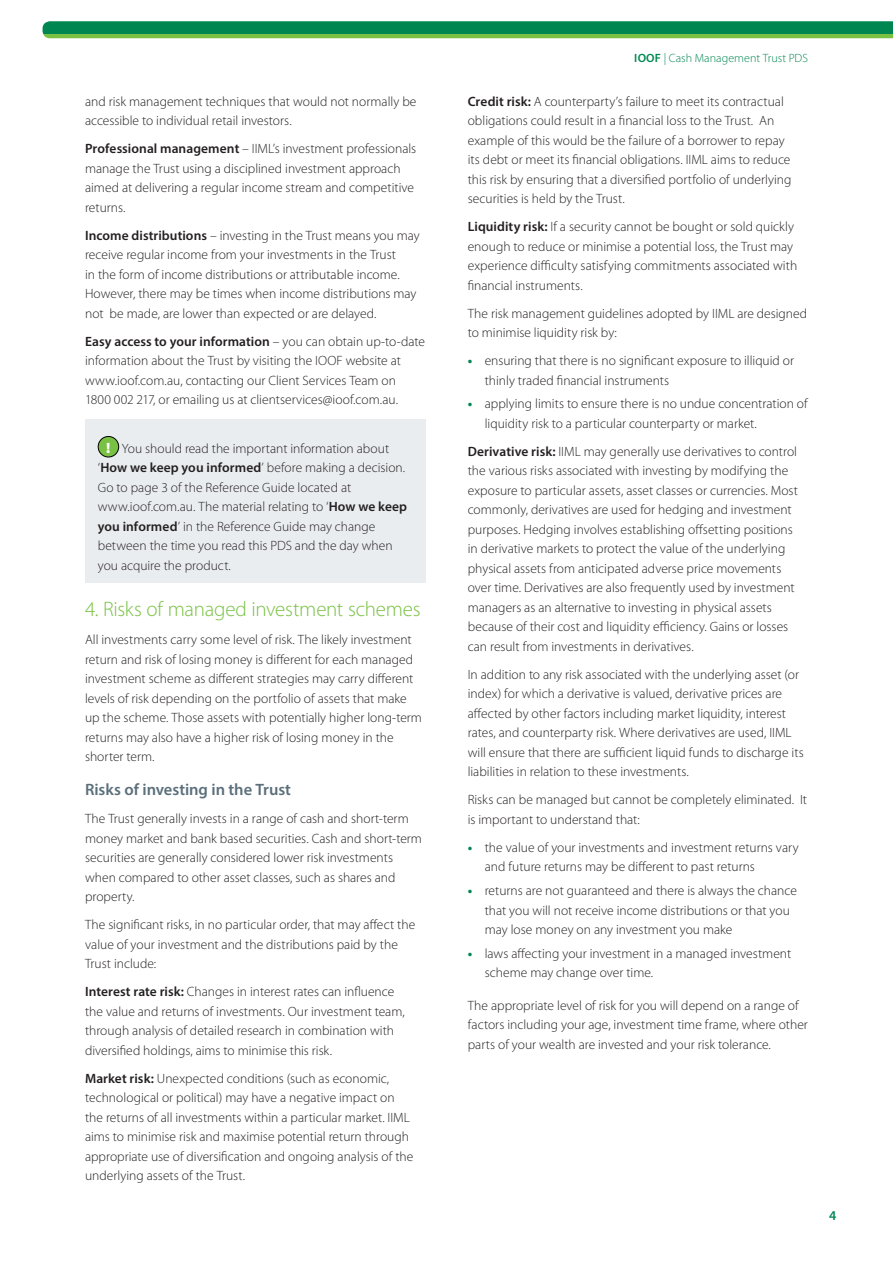
<style>
.page{position:relative;width:893px;height:1263px;background:#fff}
.page>*{position:absolute;margin:0;border:0;box-sizing:border-box;transform-origin:0 0}
.t1{font:300 21px "Myriad Pro";letter-spacing:-.01em;color:#79c142}
.t2{font:600 16.5px "Myriad Pro";letter-spacing:-.005em;color:#5b6f7b}
.t3{font:300 13.5px/19.5px "Myriad Pro";color:#231f20}
.t4{font:600 13.5px "Myriad Pro";color:#008751}
.t5{font:300 12px "Myriad Pro";letter-spacing:.005em;color:#008751}
.s1{font-weight:600}
.s2{font-weight:900;font-size:15px;color:#fff}
.s3{font-weight:700;color:#008751}
</style>
<div class="page">
<svg style="left:43px;top:21px;width:850px;height:17px;background:#209650"></svg>
<div style="left:85px;top:419px;width:340px;height:164px;background:#eaedf0"></div>
<div style="left:98px;top:436px;width:21px;height:21px;background:#79c142;border-radius:50%"></div>
<div style="left:98px;top:436px;width:21px;height:21px;border:1px solid #000;border-radius:50%"></div>
<p class="t3" style="left:85px;top:91px;width:333px">and risk management techniques that would not normally be accessible to individual retail investors.</p>
<p class="t3" style="left:85px;top:139px;width:333px"><span class="s1">Professional management</span> – IIML’s investment professionals manage the Trust using a disciplined investment approach aimed at delivering a regular income stream and competitive returns.</p>
<p class="t3" style="left:85px;top:225px;width:336px"><span class="s1">Income distributions</span> – investing in the Trust means you may receive regular income from your investments in the Trust<br>in the form of income distributions or attributable income.<br>However, there may be times when income distributions may not be made, are lower than expected or are delayed.</p>
<p class="t3" style="left:85px;top:331px;width:341px"><span class="s1">Easy access to your information</span> – you can obtain up-to-date information about the Trust by visiting the IOOF website at www.ioof.com.au, contacting our Client Services Team on 1800 002 217, or emailing us at clientservices@ioof.com.au.</p>
<p class="t3" style="left:98px;top:438px;width:311px;text-indent:8px"><span class="s2">!</span> You should read the important information about ‘<span class="s1">How we keep you informed</span>’ before making a decision.<br>Go to page 3 of the Reference Guide located at www.ioof.com.au. The material relating to ‘<span class="s1">How we keep you informed</span>’ in the Reference Guide may change between the time you read this PDS and the day when you acquire the product.</p>
<h1 class="t1" style="left:85px;top:597px;width:337px">4. Risks of managed investment schemes</h1>
<p class="t3" style="left:85px;top:630px;width:338px">All investments carry some level of risk. The likely investment return and risk of losing money is different for each managed investment scheme as different strategies may carry different levels of risk depending on the portfolio of assets that make up the scheme. Those assets with potentially higher long-term returns may also have a higher risk of losing money in the shorter term.</p>
<p class="t2" style="left:85px;top:779px;width:208px">Risks of investing in the Trust</p>
<p class="t3" style="left:85px;top:809px;width:338px">The Trust generally invests in a range of cash and short-term money market and bank based securities. Cash and short-term securities are generally considered lower risk investments when compared to other asset classes, such as shares and property.</p>
<p class="t3" style="left:85px;top:915px;width:332px">The significant risks, in no particular order, that may affect the value of your investment and the distributions paid by the<br>Trust include:</p>
<p class="t3" style="left:85px;top:982px;width:321px"><span class="s1">Interest rate risk:</span> Changes in interest rates can influence the value and returns of investments. Our investment team, through analysis of detailed research in combination with diversified holdings, aims to minimise this risk.</p>
<p class="t3" style="left:85px;top:1068px;width:330px"><span class="s1">Market risk:</span> Unexpected conditions (such as economic, technological or political) may have a negative impact on the returns of all investments within a particular market. IIML aims to minimise risk and maximise potential return through appropriate use of diversification and ongoing analysis of the underlying assets of the Trust.</p>
<p class="t5" style="left:634px;top:51px;width:175px"><span class="s1">IOOF</span> | Cash Management Trust PDS</p>
<p class="t3" style="left:468px;top:91px;width:325px"><span class="s1">Credit risk:</span> A counterparty’s failure to meet its contractual obligations could result in a financial loss to the Trust. An example of this would be the failure of a borrower to repay its debt or meet its financial obligations. IIML aims to reduce this risk by ensuring that a diversified portfolio of underlying securities is held by the Trust.</p>
<p class="t3" style="left:468px;top:217px;width:331px"><span class="s1">Liquidity risk:</span> If a security cannot be bought or sold quickly enough to reduce or minimise a potential loss, the Trust may experience difficulty satisfying commitments associated with financial instruments.</p>
<p class="t3" style="left:468px;top:303px;width:341px">The risk management guidelines adopted by IIML are designed to minimise liquidity risk by:</p>
<p class="t3" style="left:485px;top:351px;width:311px;text-indent:-17px"><span class="s3">•</span> ensuring that there is no significant exposure to illiquid or thinly traded financial instruments</p>
<p class="t3" style="left:485px;top:394px;width:324px;text-indent:-17px"><span class="s3">•</span> applying limits to ensure there is no undue concentration of liquidity risk to a particular counterparty or market.</p>
<p class="t3" style="left:468px;top:442px;width:332px"><span class="s1">Derivative risk:</span> IIML may generally use derivatives to control the various risks associated with investing by modifying the exposure to particular assets, asset classes or currencies. Most commonly, derivatives are used for hedging and investment purposes. Hedging involves establishing offsetting positions in derivative markets to protect the value of the underlying physical assets from anticipated adverse price movements over time. Derivatives are also frequently used by investment managers as an alternative to investing in physical assets because of their cost and liquidity efficiency. Gains or losses can result from investments in derivatives.</p>
<p class="t3" style="left:468px;top:664px;width:338px">In addition to any risk associated with the underlying asset (or index) for which a derivative is valued, derivative prices are affected by other factors including market liquidity, interest rates, and counterparty risk. Where derivatives are used, IIML will ensure that there are sufficient liquid funds to discharge its liabilities in relation to these investments.</p>
<p class="t3" style="left:468px;top:790px;width:341px">Risks can be managed but cannot be completely eliminated. It is important to understand that:</p>
<p class="t3" style="left:485px;top:837px;width:315px;text-indent:-17px"><span class="s3">•</span> the value of your investments and investment returns vary and future returns may be different to past returns</p>
<p class="t3" style="left:485px;top:881px;width:314px;text-indent:-17px"><span class="s3">•</span> returns are not guaranteed and there is always the chance that you will not receive income distributions or that you may lose money on any investment you make</p>
<p class="t3" style="left:485px;top:943px;width:308px;text-indent:-17px"><span class="s3">•</span> laws affecting your investment in a managed investment scheme may change over time.</p>
<p class="t3" style="left:468px;top:995px;width:342px">The appropriate level of risk for you will depend on a range of factors including your age, investment time frame, where other parts of your wealth are invested and your risk tolerance.</p>
<p class="t4" style="left:829px;top:1207px;width:9px">4</p>
</div>
